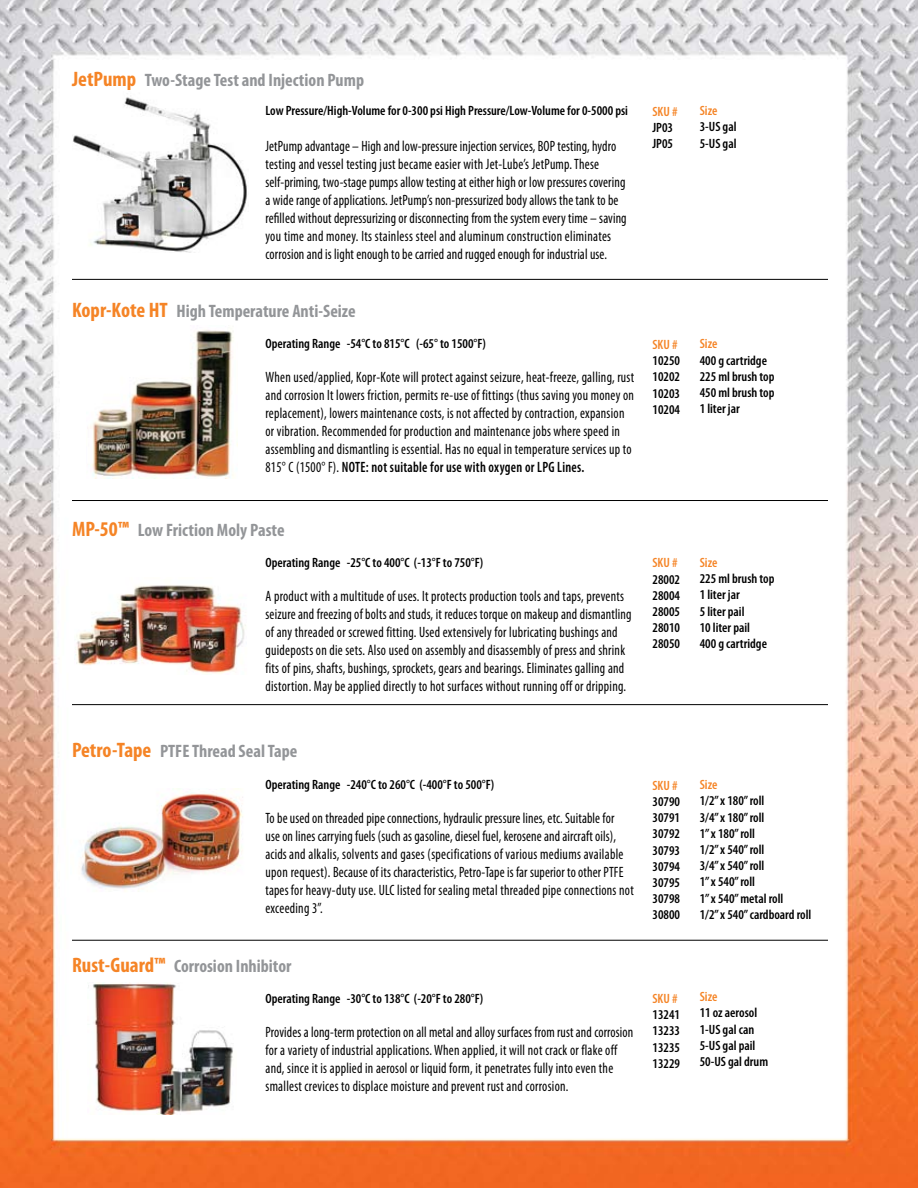
<style>
.page{position:relative;width:918px;height:1188px;background:#fff}
.page>*{position:absolute;margin:0;border:0;box-sizing:border-box;transform-origin:0 0}
.t1{font:700 condensed 18px "Myriad Pro";color:#939598}
.t2{font:condensed 15px/18px "Myriad Pro";letter-spacing:.02em;color:#000;scale:.9 1}
.t3{font:600 condensed 13.5px/16.2px "Myriad Pro";color:#000}
.t4{font:600 condensed 13.5px "Myriad Pro";color:#f58426}
.s1{font-size:21px;color:#f58426}
.s2{font-weight:600}
</style>
<div class="page">
<img style="left:0;top:0;width:918px;height:1188px">
<hr style="left:72px;top:500px;width:756px;height:1px;background:#000">
<hr style="left:72px;top:704px;width:756px;height:1px;background:#000">
<hr style="left:72px;top:940px;width:756px;height:1px;background:#000">
<hr style="left:72px;top:279px;width:756px;height:1px;background:#000">
<img style="left:70px;top:789px;width:183px;height:104px">
<img style="left:87px;top:326px;width:150px;height:152px">
<img style="left:74px;top:578px;width:176px;height:96px">
<img style="left:87px;top:982px;width:150px;height:133px">
<img style="left:73px;top:91px;width:176px;height:161px">
<p class="t1" style="left:72px;top:69px;width:294px"><span class="s1">JetPump</span> Two-Stage Test and Injection Pump</p>
<p class="t3" style="left:265px;top:102px;width:364px">Low Pressure/High-Volume for 0-300 psi High Pressure/Low-Volume for 0-5000 psi</p>
<p class="t2" style="left:266px;top:136px;width:403px">JetPump advantage – High and low-pressure injection services, BOP testing, hydro testing and vessel testing just became easier with Jet-Lube’s JetPump. These self-priming, two-stage pumps allow testing at either high or low pressures covering a wide range of applications. JetPump’s non-pressurized body allows the tank to be refilled without depressurizing or disconnecting from the system every time – saving you time and money. Its stainless steel and aluminum construction eliminates corrosion and is light enough to be carried and rugged enough for industrial use.</p>
<p class="t1" style="left:72px;top:300px;width:285px"><span class="s1">Kopr-Kote HT</span> High Temperature Anti-Seize</p>
<p class="t3" style="left:266px;top:335px;width:222px">Operating Range -54°C to 815°C (-65° to 1500°F)</p>
<p class="t2" style="left:266px;top:368px;width:411px">When used/applied, Kopr-Kote will protect against seizure, heat-freeze, galling, rust and corrosion It lowers friction, permits re-use of fittings (thus saving you money on replacement), lowers maintenance costs, is not affected by contraction, expansion or vibration. Recommended for production and maintenance jobs where speed in assembling and dismantling is essential. Has no equal in temperature services up to 815° C (1500° F). <span class="s2">NOTE: not suitable for use with oxygen or LPG Lines.</span></p>
<p class="t4" style="left:652px;top:103px;width:27px">SKU #</p>
<p class="t3" style="left:652px;top:119px;width:22px">JP03<br>JP05</p>
<p class="t4" style="left:652px;top:336px;width:27px">SKU #</p>
<p class="t3" style="left:652px;top:352px;width:29px;text-align:justify">10250<br>10202<br>10203<br>10204</p>
<p class="t1" style="left:72px;top:519px;width:214px"><span class="s1">MP-50™</span> Low Friction Moly Paste</p>
<p class="t3" style="left:266px;top:554px;width:219px">Operating Range -25°C to 400°C (-13°F to 750°F)</p>
<p class="t2" style="left:266px;top:587px;width:408px">A product with a multitude of uses. It protects production tools and taps, prevents seizure and freezing of bolts and studs, it reduces torque on makeup and dismantling of any threaded or screwed fitting. Used extensively for lubricating bushings and guideposts on die sets. Also used on assembly and disassembly of press and shrink fits of pins, shafts, bushings, sprockets, gears and bearings. Eliminates galling and distortion. May be applied directly to hot surfaces without running off or dripping.</p>
<p class="t4" style="left:652px;top:555px;width:27px">SKU #</p>
<p class="t3" style="left:652px;top:571px;width:29px;text-align:justify">28002<br>28004<br>28005<br>28010<br>28050</p>
<p class="t1" style="left:72px;top:740px;width:227px"><span class="s1">Petro-Tape</span> PTFE Thread Seal Tape</p>
<p class="t3" style="left:266px;top:776px;width:230px">Operating Range -240°C to 260°C (-400°F to 500°F)</p>
<p class="t2" style="left:266px;top:809px;width:411px">To be used on threaded pipe connections, hydraulic pressure lines, etc. Suitable for<br>use on lines carrying fuels (such as gasoline, diesel fuel, kerosene and aircraft oils), acids and alkalis, solvents and gases (specifications of various mediums available upon request). Because of its characteristics, Petro-Tape is far superior to other PTFE tapes for heavy-duty use. ULC listed for sealing metal threaded pipe connections not exceeding 3”.</p>
<p class="t1" style="left:72px;top:955px;width:221px"><span class="s1">Rust-Guard™</span> Corrosion Inhibitor</p>
<p class="t3" style="left:266px;top:990px;width:219px">Operating Range -30°C to 138°C (-20°F to 280°F)</p>
<p class="t2" style="left:266px;top:1023px;width:410px">Provides a long-term protection on all metal and alloy surfaces from rust and corrosion for a variety of industrial applications. When applied, it will not crack or flake off and, since it is applied in aerosol or liquid form, it penetrates fully into even the smallest crevices to displace moisture and prevent rust and corrosion.</p>
<p class="t4" style="left:652px;top:777px;width:27px">SKU #</p>
<p class="t3" style="left:652px;top:793px;width:29px;text-align:justify">30790<br>30791<br>30792<br>30793<br>30794<br>30795<br>30798<br>30800</p>
<p class="t4" style="left:652px;top:990px;width:27px">SKU #</p>
<p class="t3" style="left:652px;top:1006px;width:29px;text-align:justify">13241<br>13233<br>13235<br>13229</p>
<p class="t4" style="left:700px;top:102px;width:19px">Size</p>
<p class="t3" style="left:700px;top:119px;width:38px">3-US gal<br>5-US gal</p>
<p class="t4" style="left:700px;top:336px;width:19px">Size</p>
<p class="t3" style="left:700px;top:352px;width:76px">400 g cartridge<br>225 ml brush top<br>450 ml brush top<br>1 liter jar</p>
<p class="t4" style="left:700px;top:554px;width:19px">Size</p>
<p class="t3" style="left:700px;top:570px;width:76px">225 ml brush top<br>1 liter jar<br>5 liter pail<br>10 liter pail<br>400 g cartridge</p>
<p class="t4" style="left:700px;top:776px;width:19px">Size</p>
<p class="t3" style="left:700px;top:793px;width:113px">1/2” x 180” roll<br>3/4” x 180” roll<br>1” x 180” roll<br>1/2” x 540” roll<br>3/4” x 540” roll<br>1” x 540” roll<br>1” x 540” metal roll<br>1/2” x 540” cardboard roll</p>
<p class="t4" style="left:700px;top:988px;width:19px">Size</p>
<p class="t3" style="left:700px;top:1005px;width:70px">11 oz aerosol<br>1-US gal can<br>5-US gal pail<br>50-US gal drum</p>
</div>
